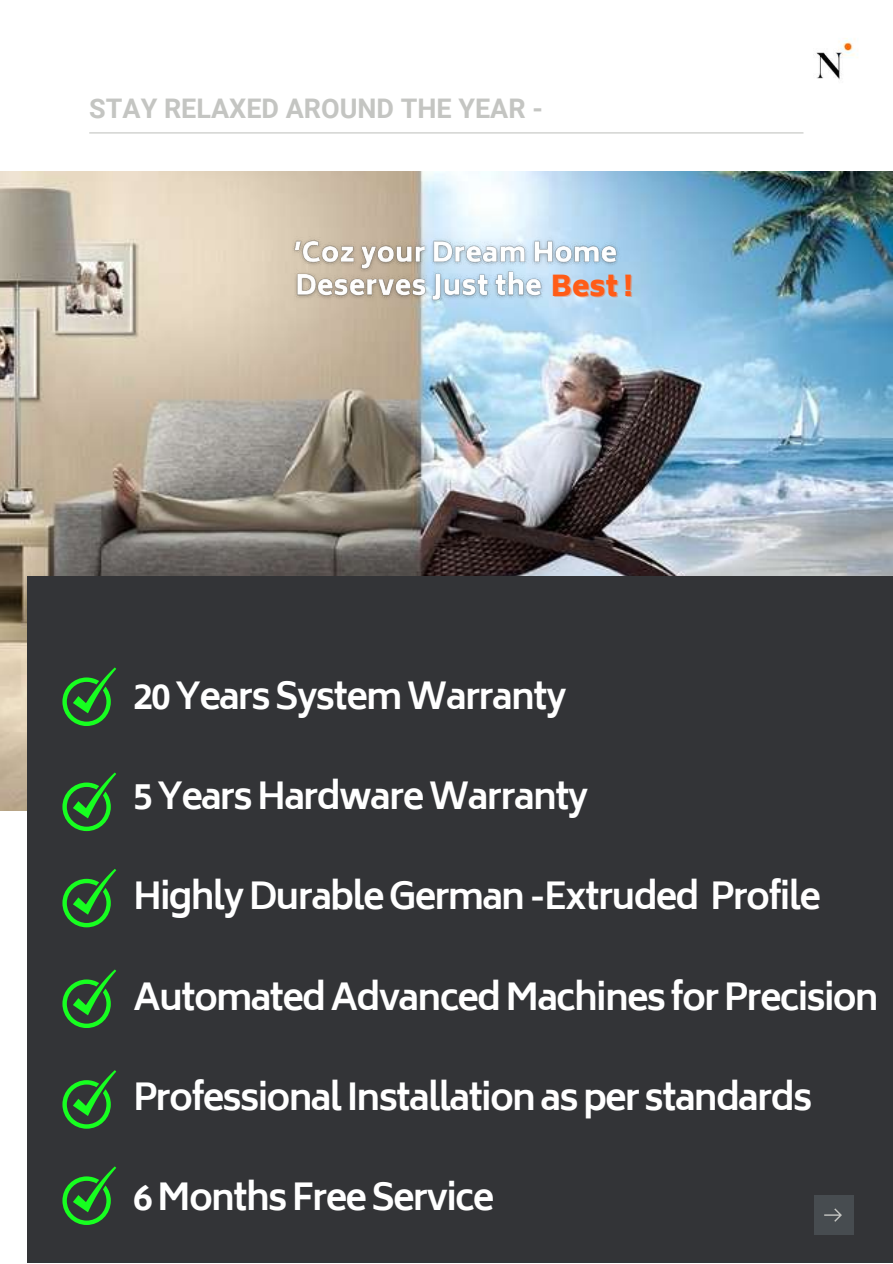
<style>
.page{position:relative;width:893px;height:1264px;background:#fff}
.page>*{position:absolute;margin:0;border:0;box-sizing:border-box;transform-origin:0 0}
.t1{font:700 36px "Biryani";letter-spacing:-.05em;color:#fff}
.t2{font:800 28.5px "Biryani";color:#ff5c17}
.t3{font:700 27px "Roboto";color:#c4c5c2}
</style>
<div class="page">
<img style="left:0;top:171px;width:892px;height:639px">
<div style="left:27px;top:576px;width:865px;height:686px;background:#333437"></div>
<div style="left:813px;top:1195px;width:40px;height:39px;background:#474c50"></div>
<svg style="left:824px;top:1208px;width:17px;height:13px"></svg>
<hr style="left:89px;top:132px;width:714px;height:1px;background:#c4c5c2">
<svg style="left:62px;top:667px;width:54px;height:59px"></svg>
<svg style="left:62px;top:772px;width:54px;height:59px"></svg>
<svg style="left:62px;top:869px;width:54px;height:58px"></svg>
<svg style="left:62px;top:969px;width:54px;height:58px"></svg>
<svg style="left:62px;top:1070px;width:54px;height:58px"></svg>
<img style="left:816px;top:38px;width:42px;height:42px">
<img style="left:286px;top:224px;width:344px;height:63px">
<img style="left:288px;top:258px;width:266px;height:63px">
<svg style="left:62px;top:1166px;width:54px;height:58px"></svg>
<p class="t3" style="left:89px;top:93px;width:455px">STAY RELAXED AROUND THE YEAR -</p>
<p class="t2" style="left:550px;top:269px;width:83px">Best !</p>
<p class="t1" style="left:133px;top:675px;width:435px">20 Years System Warranty</p>
<p class="t1" style="left:133px;top:775px;width:457px">5 Years Hardware Warranty</p>
<p class="t1" style="left:133px;top:876px;width:689px">Highly Durable German -Extruded Profile</p>
<p class="t1" style="left:133px;top:976px;width:747px">Automated Advanced Machines for Precision</p>
<p class="t1" style="left:133px;top:1076px;width:680px">Professional Installation as per standards</p>
<p class="t1" style="left:133px;top:1176px;width:363px">6 Months Free Service</p>
</div>
